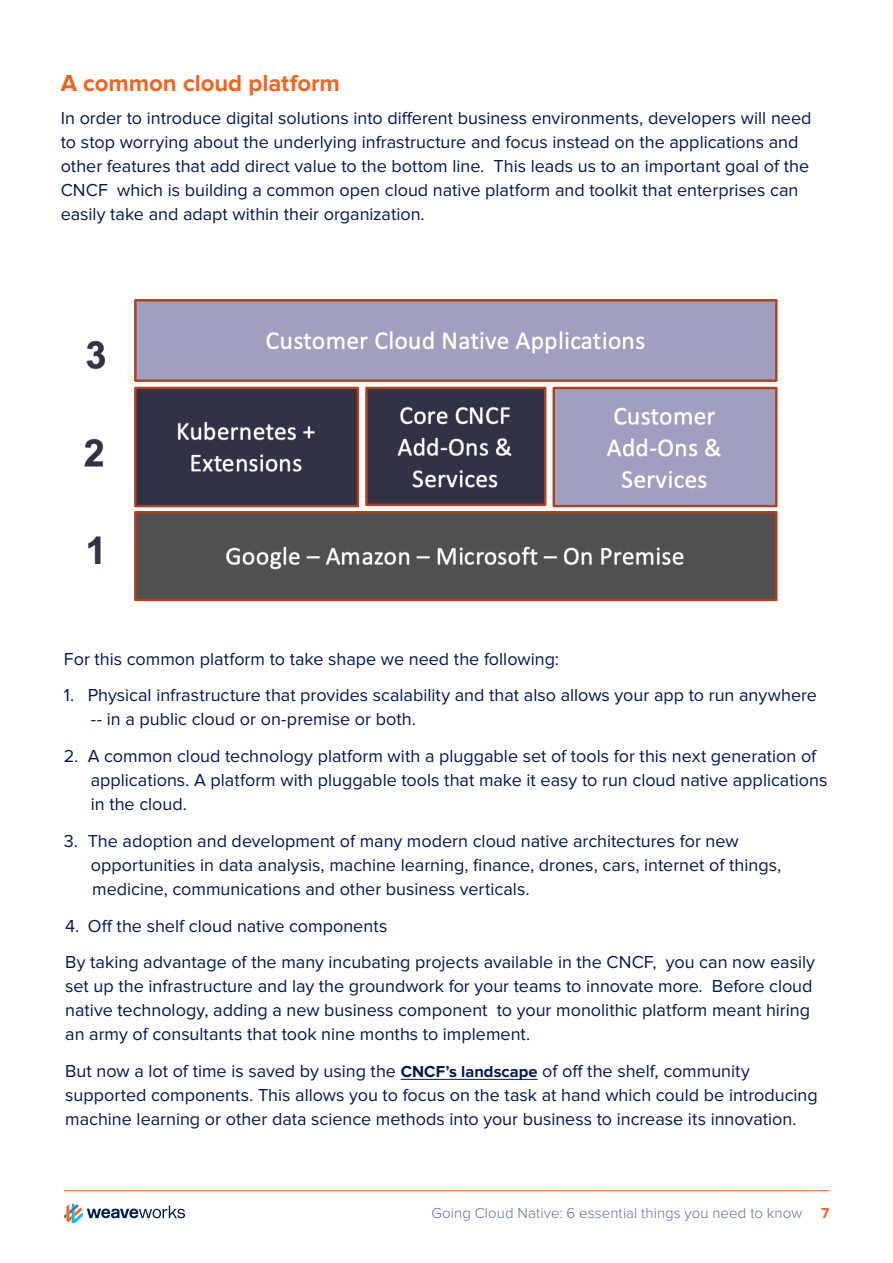
<style>
.page{position:relative;width:893px;height:1263px;background:#fff}
.page>*{position:absolute;margin:0;border:0;box-sizing:border-box;transform-origin:0 0}
.Sub-heading{font:700 24px "Proxima Nova";letter-spacing:-.005em;color:#f36421}
.body_copy{font:18px/24px "Proxima Nova";color:#001954}
.t1{font:300 15px "Proxima Nova";letter-spacing:.005em;color:#5b7399}
.t2{font:700 15px "Proxima Nova";color:#f36421}
.s1{font-weight:700;font-size:16.5px}
</style>
<div class="page">
<svg style="left:64px;top:1204px;width:121px;height:19px"></svg>
<hr style="left:64px;top:1190px;width:765px;height:1px;background:#f36421">
<hr style="left:401px;top:1079px;width:137px;height:1px;background:#001954">
<img style="left:84px;top:299px;width:694px;height:303px">
<p class="Sub-heading" style="left:61px;top:69px;width:281px">A common cloud platform</p>
<p class="body_copy" style="left:61px;top:106px;width:752px">In order to introduce digital solutions into different business environments, developers will need to stop worrying about the underlying infrastructure and focus instead on the applications and other features that add direct value to the bottom line. This leads us to an important goal of the CNCF which is building a common open cloud native platform and toolkit that enterprises can easily take and adapt within their organization.</p>
<p class="body_copy" style="left:64px;top:647px;width:497px">For this common platform to take shape we need the following:</p>
<p class="body_copy" style="left:91px;top:684px;width:728px;text-indent:-27px">1. Physical infrastructure that provides scalability and that also allows your app to run anywhere -- in a public cloud or on-premise or both.</p>
<p class="body_copy" style="left:91px;top:744px;width:738px;text-indent:-27px">2. A common cloud technology platform with a pluggable set of tools for this next generation of applications. A platform with pluggable tools that make it easy to run cloud native applications in the cloud.</p>
<p class="body_copy" style="left:91px;top:829px;width:692px;text-indent:-27px">3. The adoption and development of many modern cloud native architectures for new opportunities in data analysis, machine learning, finance, drones, cars, internet of things, medicine, communications and other business verticals.</p>
<p class="body_copy" style="left:65px;top:914px;width:324px">4. Off the shelf cloud native components</p>
<p class="body_copy" style="left:65px;top:951px;width:751px">By taking advantage of the many incubating projects available in the CNCF, you can now easily set up the infrastructure and lay the groundwork for your teams to innovate more. Before cloud native technology, adding a new business component to your monolithic platform meant hiring an army of consultants that took nine months to implement.</p>
<p class="body_copy" style="left:65px;top:1059px;width:754px">But now a lot of time is saved by using the <span class="s1">CNCF’s landscape</span> of off the shelf, community supported components. This allows you to focus on the task at hand which could be introducing machine learning or other data science methods into your business to increase its innovation.</p>
<p class="t1" style="left:431px;top:1205px;width:372px">Going Cloud Native: 6 essential things you need to know</p>
<p class="t2" style="left:821px;top:1204px;width:10px">7</p>
</div>
